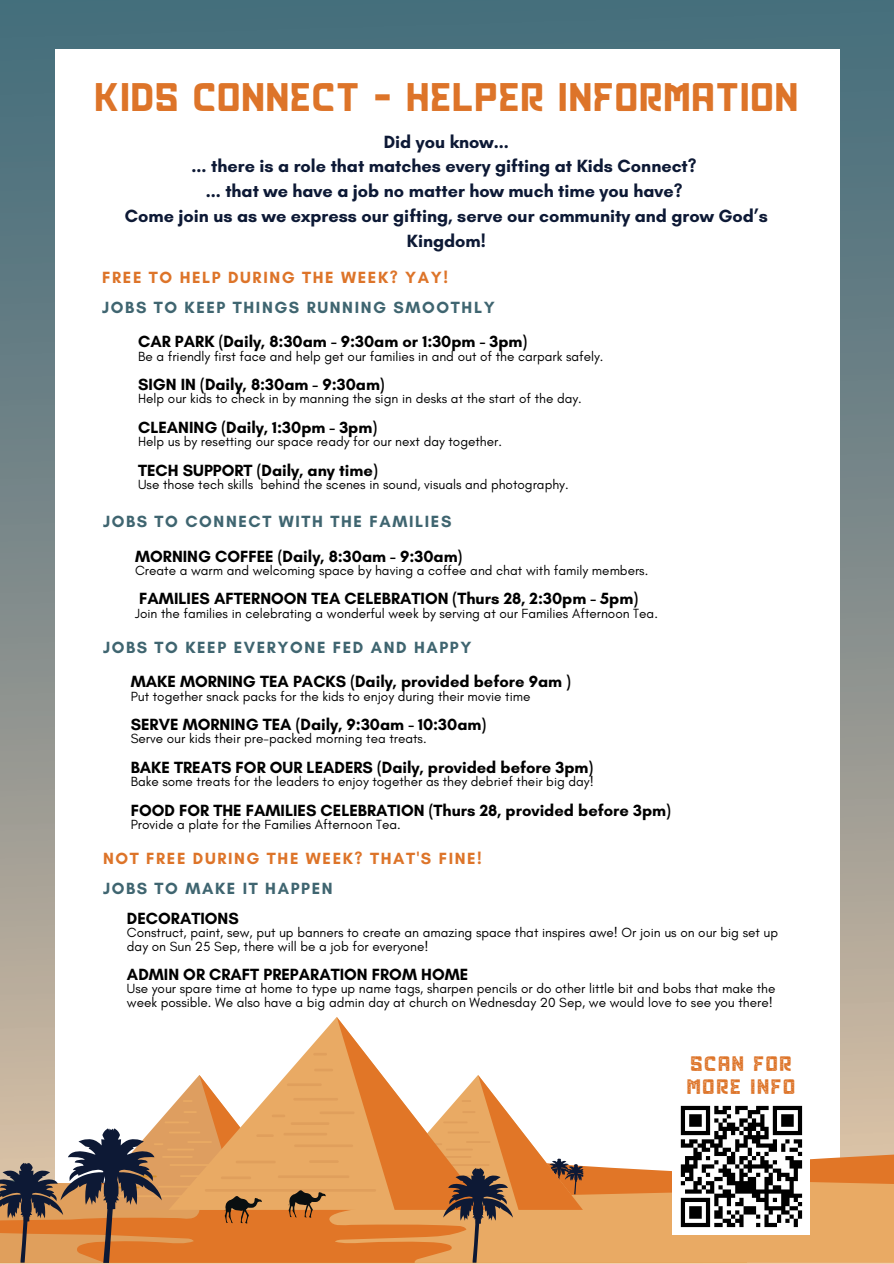
<style>
.page{position:relative;width:894px;height:1264px;background:#fff}
.page>*{position:absolute;margin:0;border:0;box-sizing:border-box;transform-origin:0 0}
.t1{font:31.95px "Khepri";letter-spacing:.085em;color:#dd7429}
.t2{font:700 18px/24.8px "Glacial Indifference";color:#0d1935;text-align:center}
.t3{font:16.65px/22.4px "Khepri Textured";letter-spacing:.135em;color:#dd7429}
.t4{font:700 16.5px "Glacial Indifference";color:#000}
.t5{font:700 16.5px "Glacial Indifference";letter-spacing:.1em;color:#3f6570}
.t6{font:700 16.5px "Glacial Indifference";letter-spacing:.1em;color:#dd7429}
.t7{font:13.5px/13.5px "Glacial Indifference";color:#000}
</style>
<div class="page">
<img style="left:0;top:0;width:893px;height:1263px">
<div style="left:55px;top:49px;width:783px;height:1166px;background:#fff"></div>
<svg style="left:0;top:1016px;width:893px;height:246px"></svg>
<p class="t1" style="left:96px;top:83px;width:703px">KIDS CONNECT - HELPER INFORMATION</p>
<p class="t2" style="left:384px;top:129px;width:126px">Did you know...</p>
<p class="t2" style="left:191px;top:154px;width:506px">... there is a role that matches every gifting at Kids Connect?</p>
<p class="t2" style="left:206px;top:178px;width:478px">... that we have a job no matter how much time you have?</p>
<p class="t2" style="left:125px;top:203px;width:644px">Come join us as we express our gifting, serve our community and grow God’s<br>Kingdom!</p>
<p class="t6" style="left:102px;top:267px;width:347px">FREE TO HELP DURING THE WEEK? YAY!</p>
<p class="t5" style="left:102px;top:297px;width:394px">JOBS TO KEEP THINGS RUNNING SMOOTHLY</p>
<p class="t4" style="left:138px;top:331px;width:390px">CAR PARK (Daily, 8:30am - 9:30am or 1:30pm - 3pm)</p>
<p class="t7" style="left:138px;top:349px;width:467px">Be a friendly first face and help get our families in and out of the carpark safely.</p>
<p class="t4" style="left:138px;top:374px;width:248px">SIGN IN (Daily, 8:30am - 9:30am)</p>
<p class="t7" style="left:138px;top:392px;width:445px">Help our kids to check in by manning the sign in desks at the start of the day.</p>
<p class="t4" style="left:138px;top:417px;width:240px">CLEANING (Daily, 1:30pm - 3pm)</p>
<p class="t7" style="left:138px;top:435px;width:365px">Help us by resetting our space ready for our next day together.</p>
<p class="t4" style="left:138px;top:460px;width:241px">TECH SUPPORT (Daily, any time)</p>
<p class="t7" style="left:138px;top:477px;width:432px">Use those tech skills behind the scenes in sound, visuals and photography.</p>
<p class="t5" style="left:103px;top:511px;width:350px">JOBS TO CONNECT WITH THE FAMILIES</p>
<p class="t4" style="left:135px;top:546px;width:328px">MORNING COFFEE (Daily, 8:30am - 9:30am)</p>
<p class="t7" style="left:135px;top:563px;width:514px">Create a warm and welcoming space by having a coffee and chat with family members.</p>
<p class="t4" style="left:139px;top:588px;width:500px">FAMILIES AFTERNOON TEA CELEBRATION (Thurs 28, 2:30pm - 5pm)</p>
<p class="t7" style="left:135px;top:606px;width:524px">Join the families in celebrating a wonderful week by serving at our Families Afternoon Tea.</p>
<p class="t5" style="left:103px;top:637px;width:370px">JOBS TO KEEP EVERYONE FED AND HAPPY</p>
<p class="t4" style="left:131px;top:671px;width:441px">MAKE MORNING TEA PACKS (Daily, provided before 9am )</p>
<p class="t7" style="left:131px;top:689px;width:401px">Put together snack packs for the kids to enjoy during their movie time</p>
<p class="t4" style="left:131px;top:714px;width:357px">SERVE MORNING TEA (Daily, 9:30am - 10:30am)</p>
<p class="t7" style="left:131px;top:732px;width:297px">Serve our kids their pre-packed morning tea treats.</p>
<p class="t4" style="left:131px;top:757px;width:464px">BAKE TREATS FOR OUR LEADERS (Daily, provided before 3pm)</p>
<p class="t7" style="left:131px;top:774px;width:464px">Bake some treats for the leaders to enjoy together as they debrief their big day!</p>
<p class="t4" style="left:131px;top:799px;width:541px">FOOD FOR THE FAMILIES CELEBRATION (Thurs 28, provided before 3pm)</p>
<p class="t7" style="left:131px;top:817px;width:271px">Provide a plate for the Families Afternoon Tea.</p>
<p class="t6" style="left:103px;top:848px;width:380px">NOT FREE DURING THE WEEK? THAT'S FINE!</p>
<p class="t5" style="left:103px;top:878px;width:231px">JOBS TO MAKE IT HAPPEN</p>
<p class="t4" style="left:127px;top:907px;width:113px">DECORATIONS</p>
<p class="t7" style="left:127px;top:925px;width:652px">Construct, paint, sew, put up banners to create an amazing space that inspires awe! Or join us on our big set up day on Sun 25 Sep, there will be a job for everyone!</p>
<p class="t4" style="left:127px;top:964px;width:343px">ADMIN OR CRAFT PREPARATION FROM HOME</p>
<p class="t7" style="left:127px;top:981px;width:649px">Use your spare time at home to type up name tags, sharpen pencils or do other little bit and bobs that make the week possible. We also have a big admin day at church on Wednesday 20 Sep, we would love to see you there!</p>
<p class="t3" style="left:687px;top:1054px;width:109px">SCAN FOR<br>MORE INFO</p>
</div>
